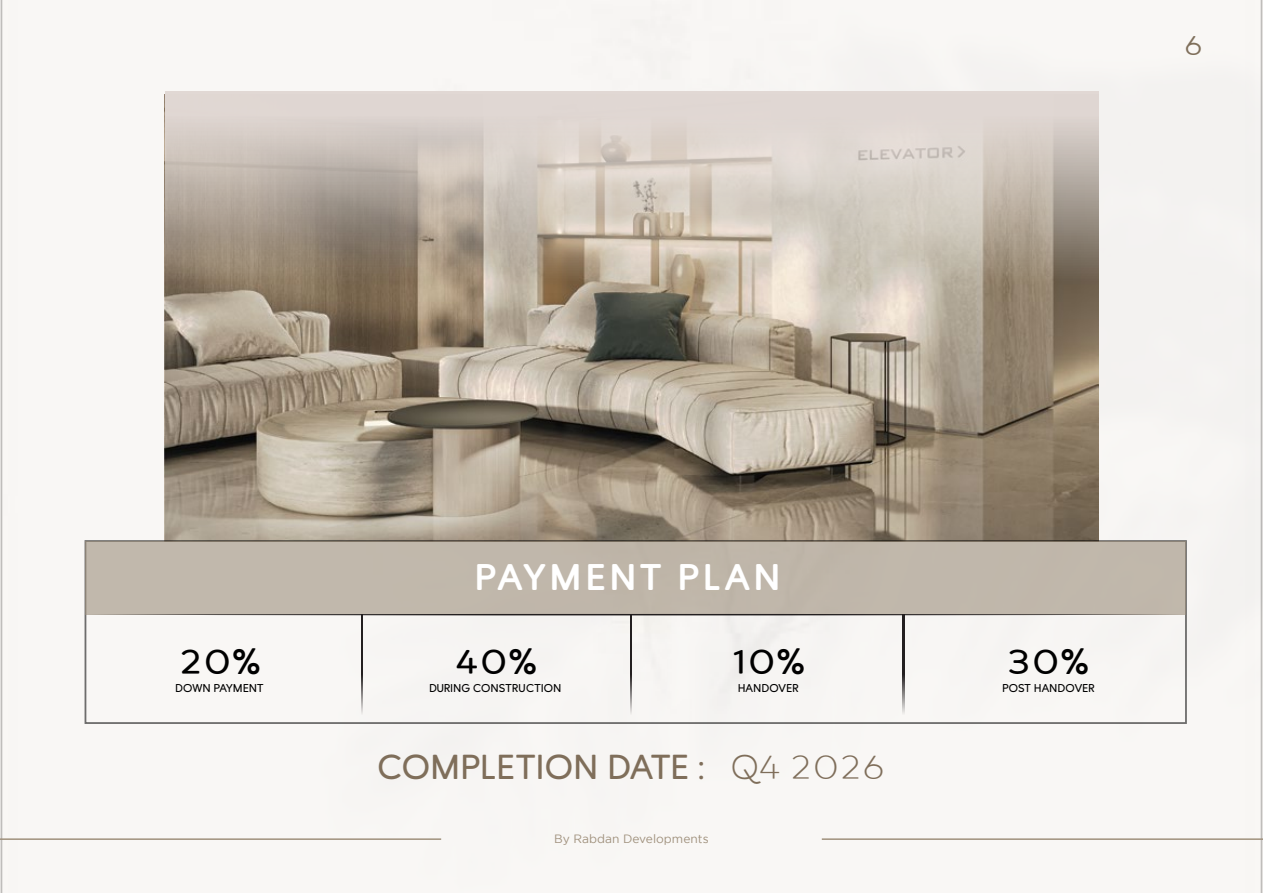
<style>
.page{position:relative;width:1263px;height:893px;background:#f9f7f5}
.page>*{position:absolute;margin:0;border:0;box-sizing:border-box;transform-origin:0 0}
.t1{font:800 33.45px "Qartella";letter-spacing:.1em;color:#fff}
.t2{font:700 32.1px "Qartella";color:#000}
.t3{font:700 31.5px "Qartella";color:#7f6e5a}
.t4{font:25.5px "Qartella";color:#7f6f5b}
.t5{font:12px "Gotham";color:#a0917d}
.t6{font:700 10.35px "Qartella";color:#000}
.s1{font-weight:300}
</style>
<div class="page">
<img style="left:165px;top:308px;width:933px;height:232px">
<svg style="left:165px;top:92px;width:933px;height:216px;background:#c3b8ad"></svg>
<div style="left:85px;top:541px;width:1101px;height:74px;background:#c0b7ab"></div>
<svg style="left:903px;top:616px;width:1px;height:101px"></svg>
<svg style="left:630px;top:616px;width:2px;height:101px"></svg>
<svg style="left:361px;top:616px;width:2px;height:101px"></svg>
<svg style="left:85px;top:614px;width:1100px;height:2px;background:#858280"></svg>
<hr style="left:0;top:838px;width:441px;height:2px;background:#a0917d">
<hr style="left:822px;top:838px;width:441px;height:2px;background:#a0917d">
<h3 class="t4" style="left:1183px;top:29px;width:21px">6</h3>
<h2 class="t2" style="left:179px;top:642px;width:81px">20%</h2>
<p class="t6" style="left:175px;top:682px;width:90px">DOWN PAYMENT</p>
<h1 class="t1" style="left:474px;top:555px;width:308px">PAYMENT PLAN</h1>
<h2 class="t2" style="left:455px;top:642px;width:82px">40%</h2>
<p class="t6" style="left:429px;top:682px;width:134px">DURING CONSTRUCTION</p>
<h2 class="t2" style="left:733px;top:642px;width:72px">10%</h2>
<p class="t6" style="left:738px;top:682px;width:63px">HANDOVER</p>
<h3 class="t3" style="left:377px;top:748px;width:510px">COMPLETION DATE <span class="s1">: Q4 2026</span></h3>
<p class="t5" style="left:554px;top:832px;width:156px">By Rabdan Developments</p>
<h2 class="t2" style="left:1006px;top:642px;width:83px">30%</h2>
<p class="t6" style="left:1002px;top:682px;width:94px">POST HANDOVER</p>
</div>
